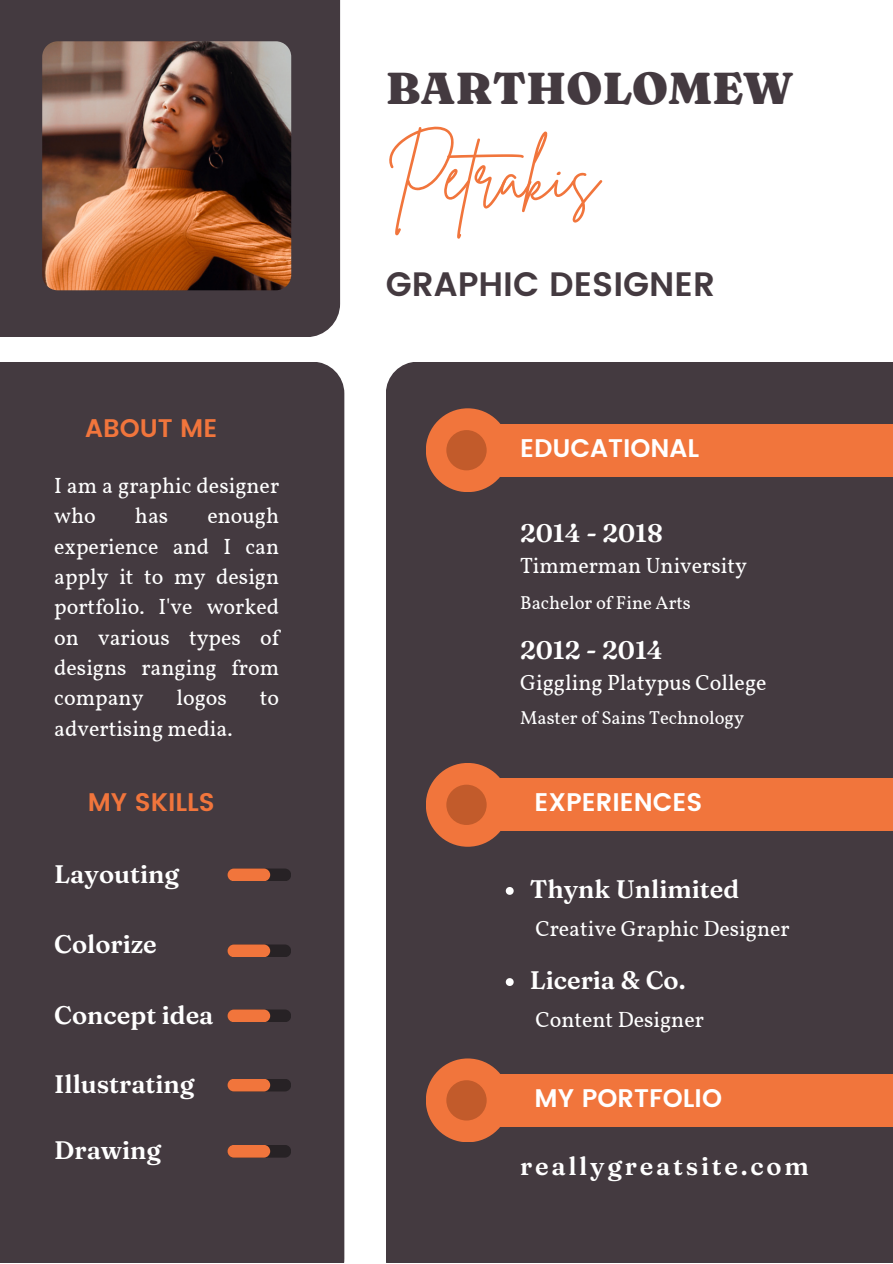
<style>
.page{position:relative;width:893px;height:1264px;background:#fff}
.page>*{position:absolute;margin:0;border:0;box-sizing:border-box;transform-origin:0 0}
.t1{font:68.25px "Brittany Signature";color:#f1753c}
.t2{font:900 44.7px "Fraunces 9 pt";color:#443a40}
.t3{font:600 33.9px "Poppins";color:#443a40}
.t4{font:600 25.5px "Poppins";color:#fff}
.t5{font:600 25.5px "Poppins";color:#f1753c}
.t6{font:600 25.35px "Fraunces 9 pt";color:#fff}
.t7{font:600 25.35px "Fraunces 9 pt";letter-spacing:.11em;color:#fff}
.t8{font:21.9px/30.3px "Vollkorn";color:#fff}
.t9{font:18.6px "Vollkorn";color:#fff}
</style>
<div class="page">
<div style="left:386px;top:362px;width:506px;height:900px;background:#443a40"></div>
<div style="left:0;top:362px;width:344px;height:900px;background:#443a40"></div>
<div style="left:0;top:0;width:340px;height:337px;background:#443a40"></div>
<img style="left:42px;top:41px;width:249px;height:249px;border-radius:15px">
<div style="left:478px;top:424px;width:414px;height:52px;background:#f1753c"></div>
<div style="left:426px;top:408px;width:83px;height:84px;background:#f1753c;border-radius:50%"></div>
<div style="left:478px;top:778px;width:414px;height:52px;background:#f1753c"></div>
<div style="left:426px;top:763px;width:83px;height:83px;background:#f1753c;border-radius:50%"></div>
<div style="left:478px;top:1074px;width:414px;height:52px;background:#f1753c"></div>
<div style="left:426px;top:1058px;width:83px;height:84px;background:#f1753c;border-radius:50%"></div>
<div style="left:446px;top:430px;width:40px;height:40px;background:#c25b2b;border-radius:50%"></div>
<div style="left:446px;top:784px;width:40px;height:41px;background:#c25b2b;border-radius:50%"></div>
<div style="left:446px;top:1080px;width:40px;height:40px;background:#c25b2b;border-radius:50%"></div>
<div style="left:227px;top:868px;width:64px;height:13px;background:#272225;border-radius:6px"></div>
<div style="left:227px;top:868px;width:43px;height:13px;background:#f1753c;border-radius:6px"></div>
<div style="left:227px;top:944px;width:64px;height:13px;background:#272225;border-radius:6px"></div>
<div style="left:227px;top:944px;width:43px;height:13px;background:#f1753c;border-radius:6px"></div>
<div style="left:227px;top:1009px;width:64px;height:13px;background:#272225;border-radius:6px"></div>
<div style="left:227px;top:1009px;width:43px;height:13px;background:#f1753c;border-radius:6px"></div>
<div style="left:227px;top:1078px;width:64px;height:13px;background:#272225;border-radius:6px"></div>
<div style="left:227px;top:1078px;width:43px;height:13px;background:#f1753c;border-radius:6px"></div>
<div style="left:227px;top:1144px;width:64px;height:13px;background:#272225;border-radius:6px"></div>
<div style="left:227px;top:1144px;width:43px;height:13px;background:#f1753c;border-radius:6px"></div>
<svg style="left:505px;top:887px;width:8px;height:7px"></svg>
<svg style="left:505px;top:978px;width:8px;height:8px"></svg>
<p class="t5" style="left:85px;top:413px;width:134px">ABOUT ME</p>
<p class="t8" style="left:54px;top:472px;width:226px">I am a graphic designer who</p>
<p class="t8" style="left:54px;top:502px;width:226px;text-align:justify;text-indent:153px">enough experience and I can apply it to my design portfolio. I've worked on various types of designs ranging from company</p>
<p class="t8" style="left:135px;top:502px;width:35px">has</p>
<p class="t8" style="left:176px;top:684px;width:52px">logos</p>
<p class="t8" style="left:260px;top:684px;width:21px">to</p>
<p class="t8" style="left:54px;top:715px;width:180px">advertising media.</p>
<p class="t5" style="left:88px;top:787px;width:129px">MY SKILLS</p>
<p class="t6" style="left:54px;top:858px;width:126px">Layouting</p>
<p class="t6" style="left:54px;top:927px;width:104px">Colorize</p>
<p class="t6" style="left:54px;top:999px;width:161px">Concept idea</p>
<p class="t6" style="left:54px;top:1068px;width:142px">Illustrating</p>
<p class="t6" style="left:54px;top:1134px;width:109px">Drawing</p>
<p class="t2" style="left:386px;top:60px;width:409px">BARTHOLOMEW</p>
<p class="t1" style="left:386px;top:131px;width:214px">Petrakis</p>
<p class="t3" style="left:386px;top:264px;width:331px">GRAPHIC DESIGNER</p>
<p class="t4" style="left:520px;top:433px;width:180px">EDUCATIONAL</p>
<p class="t6" style="left:520px;top:517px;width:144px">2014 - 2018</p>
<p class="t8" style="left:520px;top:552px;width:228px">Timmerman University</p>
<p class="t9" style="left:520px;top:591px;width:172px">Bachelor of Fine Arts</p>
<p class="t6" style="left:520px;top:634px;width:144px">2012 - 2014</p>
<p class="t8" style="left:520px;top:669px;width:248px">Giggling Platypus College</p>
<p class="t9" style="left:520px;top:706px;width:225px">Master of Sains Technology</p>
<p class="t4" style="left:534px;top:787px;width:169px">EXPERIENCES</p>
<p class="t6" style="left:529px;top:873px;width:211px">Thynk Unlimited</p>
<p class="t8" style="left:535px;top:915px;width:256px">Creative Graphic Designer</p>
<p class="t6" style="left:529px;top:964px;width:157px">Liceria &amp; Co.</p>
<p class="t8" style="left:535px;top:1006px;width:170px">Content Designer</p>
<p class="t4" style="left:534px;top:1083px;width:189px">MY PORTFOLIO</p>
<p class="t7" style="left:520px;top:1149px;width:290px">reallygreatsite.com</p>
</div>
